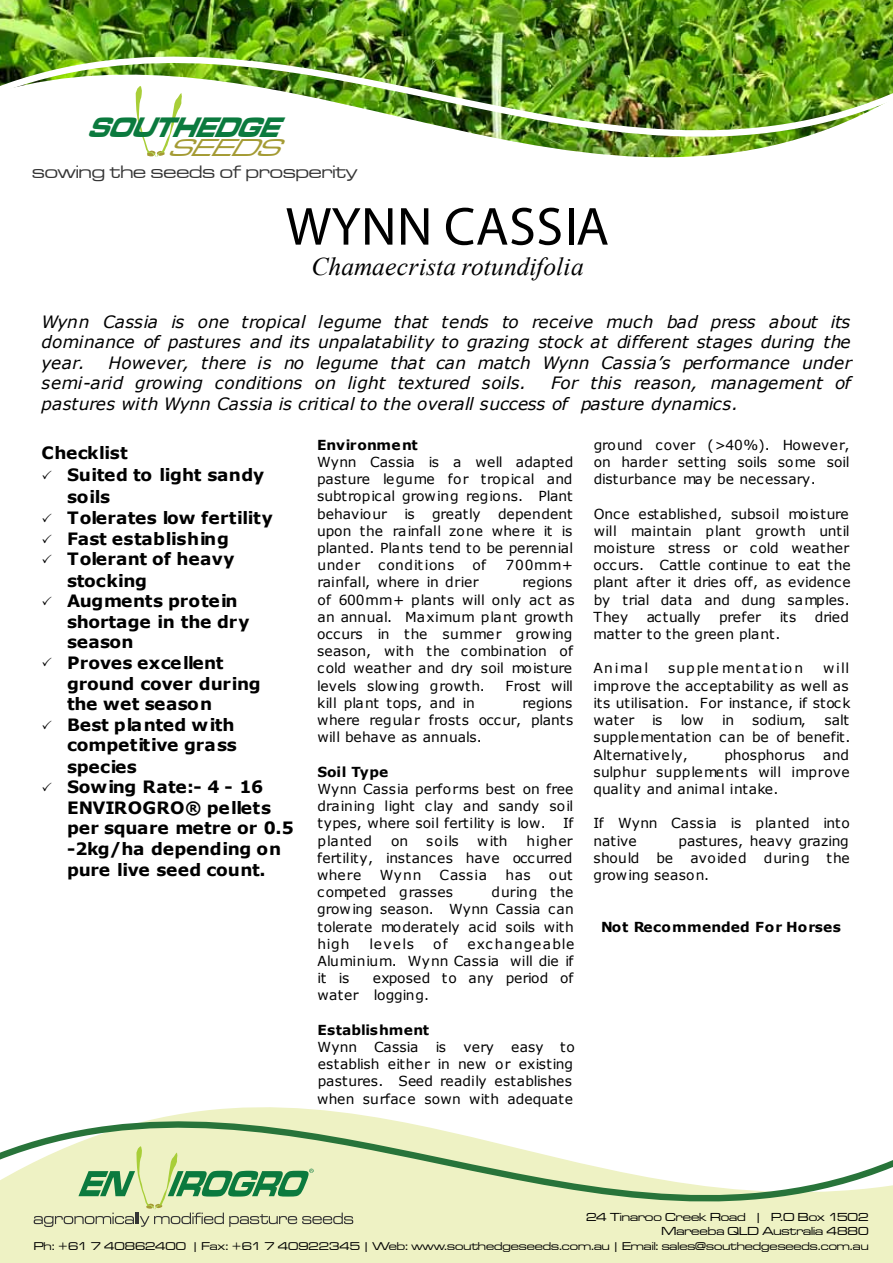
<style>
.page{position:relative;width:893px;height:1263px;background:#fff}
.page>*{position:absolute;margin:0;border:0;box-sizing:border-box;transform-origin:0 0}
.t1{font:54px "Myriad Pro";letter-spacing:.005em;color:#000}
.t2{font:italic 29.1px "Microgramma D Bold Exte";color:#0b7a3e;scale:.81 1}
.t3{font:italic 25.5px "Times New Roman";color:#000}
.t4{font:italic 25.2px "Microgramma D Medi Exte";color:#a49b34;scale:1.11 1}
.t5{font:18.6px "Microgramma D Medi Exte";color:#353535;scale:1.06 1}
.t6{font:italic 16.95px/20.7px "Verdana";color:#000}
.t7{font:700 16.95px/20.9px "Verdana";letter-spacing:-.01em;color:#000}
.t8{font:13.8px/17.4px "Verdana";letter-spacing:.015em;color:#000;text-align:justify}
.t9{font:700 13.8px "Verdana";letter-spacing:.02em;color:#000}
.t10{font:13.8px "Verdana";letter-spacing:-.005em;color:#000}
.t11{font:13.8px "Verdana";letter-spacing:.09em;color:#000}
.t12{font:13.8px "Verdana";letter-spacing:.06em;color:#000}
.t13{font:700 13.8px "Verdana";color:#000}
.t14{font:13.8px "Verdana";letter-spacing:-.015em;color:#000}
.t15{font:13.8px "Verdana";letter-spacing:.045em;color:#000}
.t16{font:12px/14.4px "Microgramma D Medi Exte";color:#000;text-align:right;scale:1.06 1}
.t17{font:11.7px "Microgramma D Medi Exte";color:#000;scale:1.06 1}
</style>
<div class="page">
<img style="left:0;top:0;width:892px;height:31px">
<img style="left:0;top:31px;width:892px;height:127px">
<div style="left:0;top:1230px;width:892px;height:33px;background:#eef2c4"></div>
<svg style="left:0;top:1107px;width:892px;height:123px;fill:#eef2c4"></svg>
<svg style="left:34px;top:1146px;width:319px;height:81px"></svg>
<h2 class="t2" style="left:87px;top:107px;width:257px">SOUTHEDGE</h2>
<h3 class="t5" style="left:32px;top:160px;width:308px">sowing the seeds of prosperity</h3>
<h3 class="t4" style="left:168px;top:132px;width:118px">SEEDS</h3>
<h1 class="t1" style="left:286px;top:193px;width:325px">WYNN CASSIA</h1>
<h3 class="t3" style="left:311px;top:249px;width:274px">Chamaecrista rotundifolia</h3>
<p class="t6" style="left:42px;top:311px;width:810px;text-align:justify">Wynn Cassia is one tropical legume that tends to receive much bad press about its dominance of pastures and its unpalatability to grazing stock at different stages during the year.</p>
<p class="t6" style="left:42px;top:352px;width:812px;line-height:20.2px;text-indent:67px">However, there is no legume that can match Wynn Cassia’s performance under semi-arid growing conditions on light textured soils.</p>
<p class="t6" style="left:42px;top:372px;width:810px;line-height:21.3px;text-indent:509px">For this reason, management of pastures with Wynn Cassia is critical to the overall success of pasture dynamics.</p>
<p class="t7" style="left:67px;top:442px;width:228px;text-indent:-25px">Checklist<br>Suited to light sandy soils<br>Tolerates low fertility<br>Fast establishing<br>Tolerant of heavy stocking<br>Augments protein shortage in the dry season<br>Proves excellent ground cover during the wet season<br>Best planted with competitive grass species<br>Sowing Rate:- 4 - 16<br>ENVIROGRO® pellets per square metre or 0.5 -2kg/ha depending on pure live seed count.</p>
<p class="t9" style="left:317px;top:436px;width:102px">Environment</p>
<p class="t8" style="left:317px;top:452px;width:258px">Wynn Cassia is a well adapted pasture legume for tropical and subtropical growing regions. Plant behaviour</p>
<p class="t8" style="left:593px;top:436px;width:257px;line-height:17px">ground cover (&gt;40%). However, on harder setting soils some soil disturbance may be necessary.</p>
<p class="t8" style="left:593px;top:504px;width:259px;text-align:left">Once established, subsoil moisture will maintain plant growth until moisture stress or cold weather occurs. Cattle continue to eat the plant after it dries off, as evidence by trial data and dung samples.<br>They</p>
<p class="t8" style="left:317px;top:505px;width:257px;line-height:17px;text-indent:181px">dependent upon the rainfall zone where it is planted. Plants tend to be perennial under</p>
<p class="t10" style="left:404px;top:505px;width:78px">is greatly</p>
<p class="t12" style="left:378px;top:556px;width:78px">conditions</p>
<p class="t8" style="left:472px;top:555px;width:15px">of</p>
<p class="t8" style="left:505px;top:555px;width:69px">700mm+</p>
<p class="t8" style="left:317px;top:572px;width:163px">rainfall, where in drier</p>
<p class="t8" style="left:317px;top:572px;width:259px;text-align:left;text-indent:205px">regions of 600mm+ plants will only act as an annual. Maximum plant growth occurs in the summer growing season, with the combination of cold weather and dry soil moisture levels slowing growth.</p>
<p class="t14" style="left:646px;top:608px;width:55px">actually</p>
<p class="t8" style="left:719px;top:608px;width:44px">prefer</p>
<p class="t8" style="left:779px;top:608px;width:18px">its</p>
<p class="t8" style="left:814px;top:608px;width:36px">dried</p>
<p class="t8" style="left:593px;top:625px;width:188px">matter to the green plant.</p>
<p class="t8" style="left:593px;top:659px;width:56px">Animal</p>
<p class="t11" style="left:668px;top:659px;width:137px">supple mentation</p>
<p class="t8" style="left:593px;top:659px;width:258px;text-align:left;text-indent:230px">will improve the acceptability as well as its utilisation. For instance, if stock water</p>
<p class="t8" style="left:505px;top:677px;width:69px">Frost will</p>
<p class="t10" style="left:317px;top:694px;width:159px">kill plant tops, and in</p>
<p class="t8" style="left:317px;top:694px;width:257px;line-height:17px;text-indent:205px">regions where regular frosts occur, plants will behave as annuals.</p>
<p class="t13" style="left:317px;top:763px;width:72px">Soil Type</p>
<p class="t8" style="left:317px;top:780px;width:257px;line-height:17px">Wynn Cassia performs best on free draining light clay and sandy soil types, where soil fertility is low.</p>
<p class="t8" style="left:593px;top:711px;width:258px;text-align:left;text-indent:231px">salt supplementation can be of benefit.<br>Alternatively,</p>
<p class="t8" style="left:652px;top:711px;width:12px">is</p>
<p class="t8" style="left:680px;top:711px;width:24px">low</p>
<p class="t8" style="left:722px;top:711px;width:13px">in</p>
<p class="t8" style="left:752px;top:711px;width:55px">sodium,</p>
<p class="t8" style="left:593px;top:746px;width:257px;line-height:17px;text-indent:230px">and sulphur supplements will improve quality and animal intake.</p>
<p class="t8" style="left:593px;top:813px;width:258px;line-height:18.1px">If Wynn Cassia is planted into native</p>
<p class="t10" style="left:724px;top:746px;width:82px">phosphorus</p>
<p class="t8" style="left:563px;top:814px;width:12px">If</p>
<p class="t15" style="left:317px;top:832px;width:56px">planted</p>
<p class="t8" style="left:391px;top:832px;width:19px">on</p>
<p class="t8" style="left:426px;top:832px;width:34px">soils</p>
<p class="t8" style="left:477px;top:832px;width:32px">with</p>
<p class="t8" style="left:317px;top:832px;width:257px;line-height:17px;text-indent:209px">higher fertility, instances have occurred where</p>
<p class="t8" style="left:593px;top:832px;width:258px;line-height:17px;text-indent:85px">pastures, heavy grazing should be avoided during the growing season.</p>
<p class="t9" style="left:601px;top:918px;width:241px">Not Recommended For Horses</p>
<p class="t8" style="left:380px;top:866px;width:43px">Wynn</p>
<p class="t8" style="left:439px;top:866px;width:49px">Cassia</p>
<p class="t8" style="left:505px;top:866px;width:27px">has</p>
<p class="t8" style="left:549px;top:866px;width:25px">out</p>
<p class="t8" style="left:317px;top:883px;width:137px">competed grasses</p>
<p class="t8" style="left:317px;top:883px;width:258px;text-indent:174px">during the growing season. Wynn Cassia can tolerate moderately acid soils with high</p>
<p class="t8" style="left:369px;top:935px;width:46px">levels</p>
<p class="t8" style="left:433px;top:935px;width:16px">of</p>
<p class="t8" style="left:317px;top:935px;width:258px;line-height:17px;text-indent:150px">exchangeable Aluminium. Wynn Cassia will die if it is</p>
<p class="t8" style="left:317px;top:969px;width:257px;line-height:17px;text-indent:55px">exposed to any period of water logging.</p>
<p class="t9" style="left:317px;top:1021px;width:113px">Establishment</p>
<p class="t8" style="left:317px;top:1038px;width:178px">Wynn Cassia is very</p>
<p class="t8" style="left:317px;top:1038px;width:259px;text-align:left;text-indent:194px">easy to establish either in new or existing pastures. Seed readily establishes when surface sown with adequate</p>
<p class="t16" style="left:586px;top:1209px;width:268px">24 Tinaroo Creek Road | P.O Box 1502<br>Mareeba QLD Australia 4880</p>
<p class="t17" style="left:34px;top:1239px;width:789px">Ph: +61 7 40862400 | Fax: +61 7 40922345 | Web: www.southedgeseeds.com.au | Email: sales@southedgeseeds.com.au</p>
</div>
